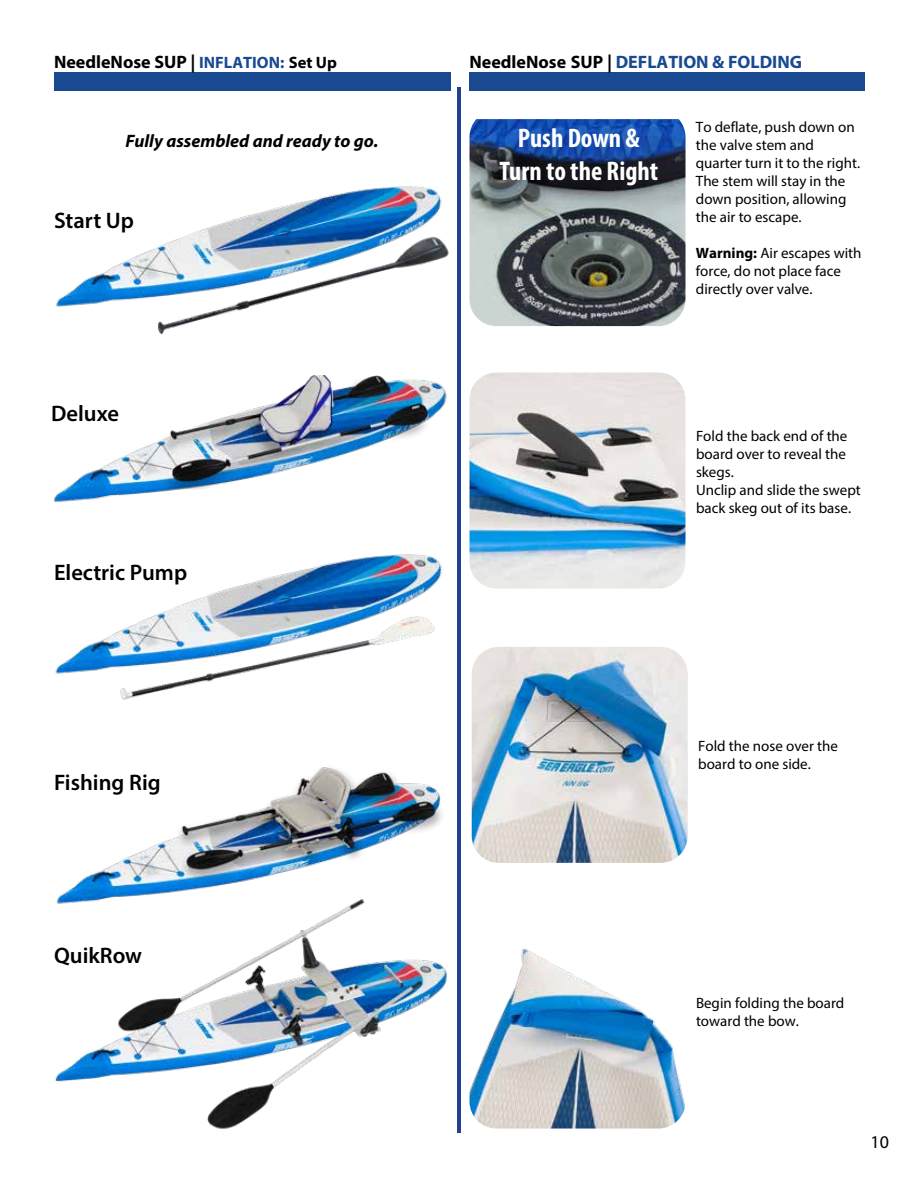
<style>
.page{position:relative;width:918px;height:1188px;background:#fff}
.page>*{position:absolute;margin:0;border:0;box-sizing:border-box;transform-origin:0 0}
.t1{font:700 condensed 27px/32.4px "Myriad Pro";color:#fff;text-align:center}
.t2{font:600 22.5px "Myriad Pro";color:#000}
.t3{font:700 18px "Myriad Pro";color:#184991}
.t4{font:700 18px "Myriad Pro";color:#000}
.t5{font:italic 700 18px "Myriad Pro";color:#000}
.t6{font:18px "Myriad Pro";color:#000}
.t7{font:15px/18px "Myriad Pro";color:#000}
.s1{font-size:16.5px;color:#184991}
.s2{font-size:16.5px}
.s3{color:#000}
.s4{font-weight:700}
</style>
<div class="page">
<div style="left:54px;top:72px;width:396px;height:19px;background:#184991"></div>
<img style="left:56px;top:187px;width:393px;height:148px">
<img style="left:55px;top:554px;width:387px;height:146px">
<img style="left:57px;top:767px;width:385px;height:132px">
<img style="left:55px;top:899px;width:415px;height:230px">
<img style="left:54px;top:375px;width:393px;height:128px">
<img style="left:470px;top:119px;width:216px;height:207px">
<div style="left:470px;top:72px;width:396px;height:19px;background:#184991"></div>
<img style="left:470px;top:373px;width:216px;height:216px">
<img style="left:472px;top:647px;width:216px;height:216px">
<img style="left:470px;top:948px;width:215px;height:181px">
<hr style="left:457px;top:88px;width:4px;height:1045px;background:#25408f">
<p class="t4" style="left:54px;top:50px;width:284px">NeedleNose SUP | <span class="s1">INFLATION:</span> <span class="s2">Set Up</span></p>
<p class="t5" style="left:126px;top:129px;width:254px">Fully assembled and ready to go.</p>
<h2 class="t2" style="left:54px;top:207px;width:82px">Start Up</h2>
<h2 class="t2" style="left:51px;top:399px;width:69px">Deluxe</h2>
<h2 class="t2" style="left:54px;top:558px;width:135px">Electric Pump</h2>
<h2 class="t2" style="left:54px;top:768px;width:108px">Fishing Rig</h2>
<h2 class="t2" style="left:54px;top:941px;width:90px">QuikRow</h2>
<p class="t3" style="left:470px;top:50px;width:334px"><span class="s3">NeedleNose SUP |</span> DEFLATION &amp; FOLDING</p>
<h1 class="t1" style="left:500px;top:122px;width:160px">Push Down &amp;<br>Turn to the Right</h1>
<p class="t7" style="left:696px;top:118px;width:166px">To deflate, push down on the valve stem and quarter turn it to the right.<br>The stem will stay in the down position, allowing the air to escape.</p>
<p class="t7" style="left:696px;top:244px;width:167px"><span class="s4">Warning:</span> Air escapes with force, do not place face directly over valve.</p>
<p class="t7" style="left:696px;top:427px;width:166px">Fold the back end of the board over to reveal the skegs.<br>Unclip and slide the swept back skeg out of its base.</p>
<p class="t7" style="left:698px;top:737px;width:141px">Fold the nose over the board to one side.</p>
<p class="t7" style="left:696px;top:994px;width:150px">Begin folding the board toward the bow.</p>
<p class="t6" style="left:870px;top:1130px;width:20px">10</p>
</div>
